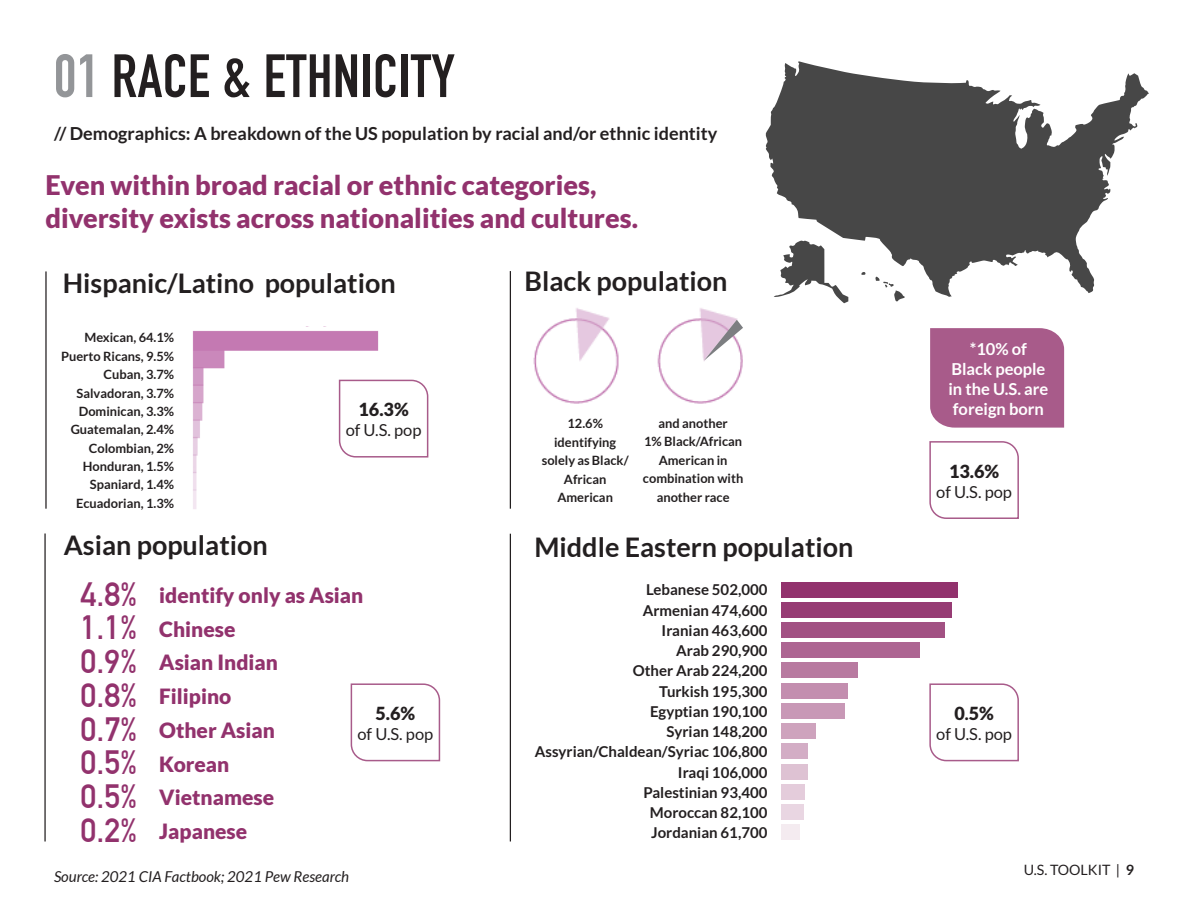
<style>
.page{position:relative;width:1188px;height:918px;background:#fff}
.page>*{position:absolute;margin:0;border:0;box-sizing:border-box;transform-origin:0 0}
.t1{font:700 60px "DIN Condensed";letter-spacing:.01em;color:#231f20}
.t2{font:700 33px "DIN Alternate";color:#92326d}
.t3{font:900 27px/32.4px "Lato";color:#92326d}
.t4{font:700 27px "Lato";color:#231f20}
.t5{font:900 21px "Lato";color:#92326d}
.t6{font:700 18px "Lato";color:#231f20}
.t7{font:900 18px "Lato";color:#231f20}
.t8{font:700 16.5px/19.8px "Lato";color:#fff;text-align:center}
.t9{font:16.5px "Lato";color:#231f20}
.t10{font:700 15px "Lato";color:#231f20}
.t11{font:italic 15px "Lato";color:#231f20}
.t12{font:14.25px "Lato";color:#231f20}
.t13{font:700 12.9px/18.5px "Lato";color:#231f20;text-align:center}
.s1{color:#939598}
.s2{font-size:16.5px}
.s3{font-weight:700}
</style>
<div class="page">
<img style="left:192px;top:326px;width:187px;height:183px">
<hr style="left:45px;top:271px;width:2px;height:238px;background:#231f20">
<hr style="left:44px;top:534px;width:2px;height:308px;background:#231f20">
<hr style="left:510px;top:534px;width:1px;height:307px;background:#231f20">
<hr style="left:510px;top:271px;width:1px;height:238px;background:#231f20">
<svg style="left:766px;top:61px;width:383px;height:236px;fill:#474747"></svg>
<svg style="left:774px;top:240px;width:74px;height:63px"></svg>
<svg style="left:862px;top:272px;width:4px;height:3px"></svg>
<svg style="left:875px;top:277px;width:30px;height:24px"></svg>
<div style="left:781px;top:602px;width:171px;height:16px;background:#973c74"></div>
<div style="left:781px;top:784px;width:24px;height:16px;background:#e4ccdb"></div>
<div style="left:781px;top:582px;width:176px;height:15px;background:#92326d"></div>
<div style="left:781px;top:622px;width:163px;height:16px;background:#a25183"></div>
<div style="left:781px;top:643px;width:139px;height:15px;background:#ad6592"></div>
<div style="left:781px;top:744px;width:26px;height:15px;background:#d3adc5"></div>
<div style="left:781px;top:764px;width:26px;height:15px;background:#dec2d3"></div>
<div style="left:781px;top:804px;width:23px;height:16px;background:#e9d6e2"></div>
<div style="left:781px;top:825px;width:19px;height:15px;background:#f4ebf0"></div>
<div style="left:781px;top:683px;width:66px;height:15px;background:#c38eaf"></div>
<div style="left:781px;top:703px;width:64px;height:16px;background:#c898b6"></div>
<div style="left:781px;top:723px;width:34px;height:16px;background:#cea3bd"></div>
<div style="left:781px;top:663px;width:77px;height:15px;background:#b87aa0"></div>
<svg style="left:338px;top:379px;width:91px;height:79px"></svg>
<svg style="left:929px;top:441px;width:90px;height:78px"></svg>
<div style="left:930px;top:328px;width:134px;height:100px;background:#a85b8a"></div>
<svg style="left:929px;top:683px;width:90px;height:79px"></svg>
<svg style="left:350px;top:683px;width:91px;height:79px"></svg>
<img style="left:533px;top:308px;width:210px;height:96px">
<svg style="left:704px;top:320px;width:39px;height:41px"></svg>
<p class="t1" style="left:54px;top:36px;width:402px"><span class="s1">01</span> RACE &amp; ETHNICITY</p>
<p class="t6" style="left:54px;top:123px;width:665px">// Demographics: A breakdown of the US population by racial and/or ethnic identity</p>
<p class="t3" style="left:45px;top:169px;width:594px">Even within broad racial or ethnic categories, diversity exists across nationalities and cultures.</p>
<p class="t4" style="left:63px;top:268px;width:334px">Hispanic/Latino population</p>
<p class="t13" style="left:84px;top:328px;width:91px">Mexican, 64.1%</p>
<p class="t13" style="left:61px;top:347px;width:115px">Puerto Ricans, 9.5%</p>
<p class="t13" style="left:104px;top:365px;width:72px">Cuban, 3.7%</p>
<p class="t13" style="left:77px;top:383px;width:99px">Salvadoran, 3.7%</p>
<p class="t13" style="left:79px;top:402px;width:97px">Dominican, 3.3%</p>
<p class="t13" style="left:71px;top:420px;width:105px">Guatemalan, 2.4%</p>
<p class="t13" style="left:89px;top:439px;width:87px">Colombian, 2%</p>
<p class="t13" style="left:83px;top:457px;width:93px">Honduran, 1.5%</p>
<p class="t13" style="left:90px;top:475px;width:86px">Spaniard, 1.4%</p>
<p class="t13" style="left:76px;top:494px;width:100px">Ecuadorian, 1.3%</p>
<p class="t7" style="left:358px;top:399px;width:52px">16.3%</p>
<p class="t9" style="left:346px;top:421px;width:77px">of U.S. pop</p>
<p class="t4" style="left:525px;top:266px;width:205px">Black population</p>
<p class="t13" style="left:567px;top:414px;width:37px">12.6%</p>
<p class="t13" style="left:554px;top:433px;width:64px">identifying</p>
<p class="t13" style="left:542px;top:451px;width:88px">solely as Black/<br>African</p>
<p class="t13" style="left:557px;top:488px;width:57px">American</p>
<p class="t13" style="left:658px;top:414px;width:71px">and another</p>
<p class="t13" style="left:643px;top:432px;width:102px">1% Black/African<br>American in combination with another race</p>
<p class="t4" style="left:64px;top:530px;width:206px">Asian population</p>
<p class="t4" style="left:535px;top:532px;width:321px">Middle Eastern population</p>
<p class="t2" style="left:81px;top:569px;width:58px">4.8%</p>
<p class="t2" style="left:81px;top:603px;width:58px">1.1%</p>
<p class="t2" style="left:81px;top:636px;width:58px">0.9%</p>
<p class="t2" style="left:81px;top:670px;width:58px">0.8%</p>
<p class="t2" style="left:81px;top:704px;width:58px">0.7%</p>
<p class="t2" style="left:81px;top:738px;width:58px">0.5%</p>
<p class="t2" style="left:81px;top:771px;width:58px">0.5%</p>
<p class="t2" style="left:81px;top:805px;width:58px">0.2%</p>
<p class="t11" style="left:54px;top:869px;width:297px">Source: 2021 CIA Factbook; 2021 Pew Research</p>
<p class="t5" style="left:159px;top:583px;width:206px">identify only as Asian</p>
<p class="t5" style="left:159px;top:617px;width:78px">Chinese</p>
<p class="t5" style="left:159px;top:650px;width:120px">Asian Indian</p>
<p class="t5" style="left:159px;top:684px;width:74px">Filipino</p>
<p class="t5" style="left:159px;top:718px;width:117px">Other Asian</p>
<p class="t5" style="left:159px;top:752px;width:72px">Korean</p>
<p class="t5" style="left:159px;top:785px;width:116px">Vietnamese</p>
<p class="t5" style="left:159px;top:819px;width:90px">Japanese</p>
<p class="t7" style="left:375px;top:703px;width:41px">5.6%</p>
<p class="t9" style="left:357px;top:725px;width:77px">of U.S. pop</p>
<p class="t10" style="left:646px;top:581px;width:123px">Lebanese 502,000</p>
<p class="t10" style="left:643px;top:602px;width:126px">Armenian 474,600</p>
<p class="t10" style="left:662px;top:622px;width:107px">Iranian 463,600</p>
<p class="t10" style="left:676px;top:642px;width:93px">Arab 290,900</p>
<p class="t10" style="left:633px;top:662px;width:136px">Other Arab 224,200</p>
<p class="t10" style="left:659px;top:683px;width:110px">Turkish 195,300</p>
<p class="t10" style="left:650px;top:703px;width:119px">Egyptian 190,100</p>
<p class="t10" style="left:666px;top:723px;width:103px">Syrian 148,200</p>
<p class="t10" style="left:535px;top:743px;width:234px">Assyrian/Chaldean/Syriac 106,800</p>
<p class="t10" style="left:678px;top:764px;width:91px">Iraqi 106,000</p>
<p class="t10" style="left:643px;top:784px;width:126px">Palestinian 93,400</p>
<p class="t10" style="left:650px;top:804px;width:119px">Moroccan 82,100</p>
<p class="t10" style="left:651px;top:824px;width:118px">Jordanian 61,700</p>
<p class="t8" style="left:948px;top:339px;width:102px">*10% of<br>Black people in the U.S. are foreign born</p>
<p class="t7" style="left:949px;top:461px;width:52px">13.6%</p>
<p class="t9" style="left:936px;top:482px;width:77px">of U.S. pop</p>
<p class="t7" style="left:954px;top:703px;width:41px">0<span class="s2">.</span>5%</p>
<p class="t9" style="left:936px;top:725px;width:77px">of U.S. pop</p>
<p class="t12" style="left:1024px;top:862px;width:112px">U.S. TOOLKIT | <span class="s3">9</span></p>
</div>
